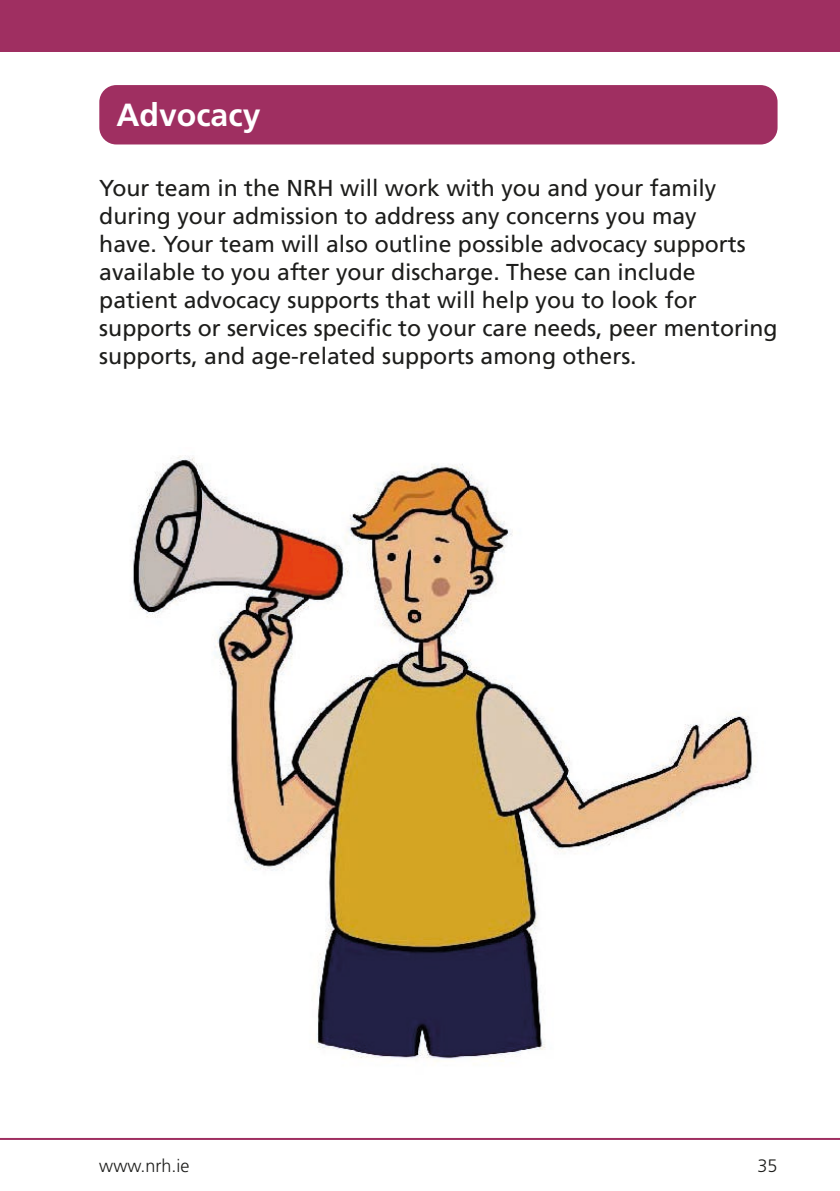
<style>
.page{position:relative;width:840px;height:1191px;background:#fff}
.page>*{position:absolute;margin:0;border:0;box-sizing:border-box;transform-origin:0 0}
.t1{font:700 32px "Frutiger CE";color:#fff}
.t2{font:23px/28px "Frutiger CE";color:#1d1d1b}
.t3{font:300 18px "Frutiger";color:#1d1d1b}
</style>
<div class="page">
<hr style="left:0;top:1138px;width:839px;height:2px;background:#9f2f61">
<div style="left:0;top:0;width:839px;height:51px;background:#9f2f61"></div>
<div style="left:99px;top:85px;width:678px;height:59px;background:#9f2f61;border-radius:17px"></div>
<img style="left:131px;top:456px;width:625px;height:606px">
<p class="t1" style="left:116px;top:96px;width:145px">Advocacy</p>
<p class="t2" style="left:99px;top:174px;width:679px">Your team in the NRH will work with you and your family during your admission to address any concerns you may<br>have. Your team will also outline possible advocacy supports available to you after your discharge. These can include patient advocacy supports that will help you to look for supports or services specific to your care needs, peer mentoring supports, and age-related supports among others.</p>
<p class="t3" style="left:99px;top:1155px;width:92px">www.nrh.ie</p>
<p class="t3" style="left:757px;top:1155px;width:22px">35</p>
</div>
